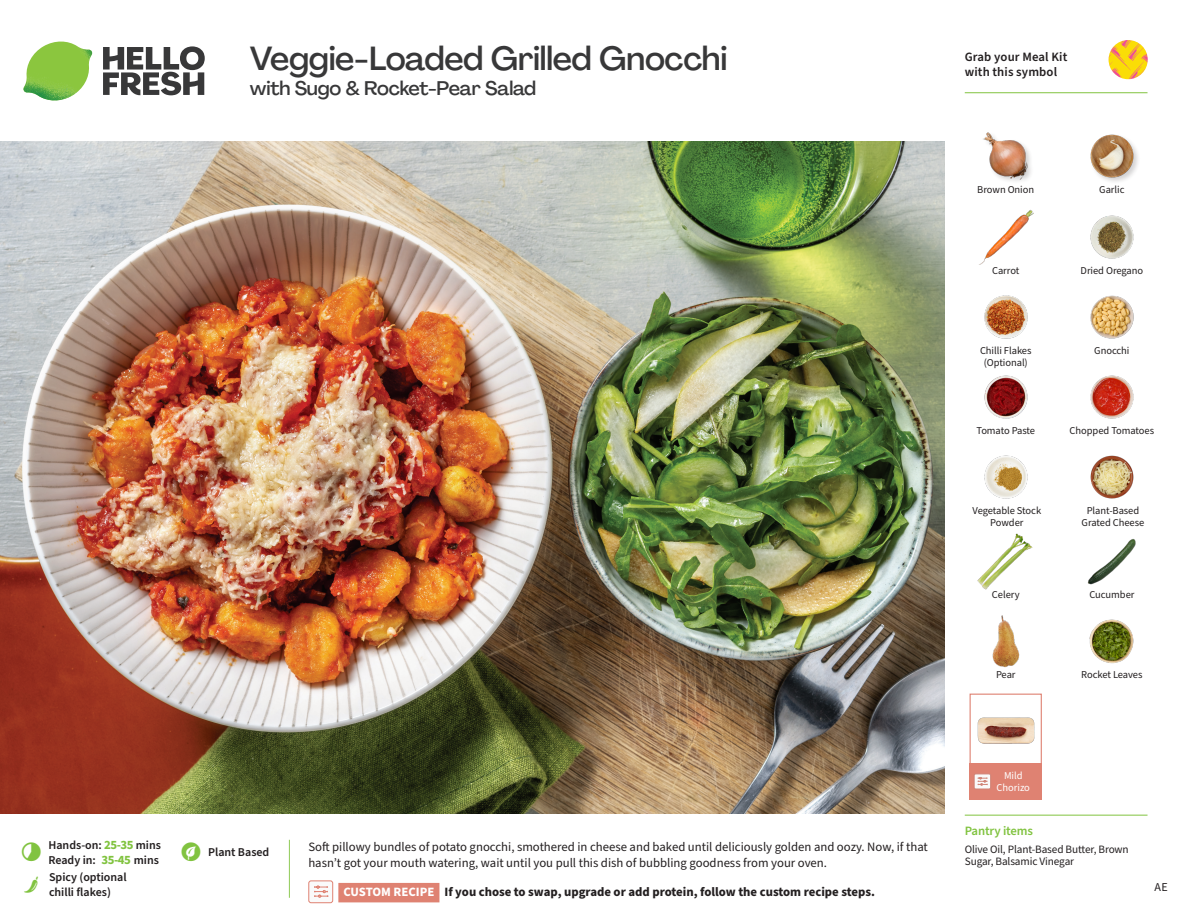
<style>
.page{position:relative;width:1188px;height:918px;background:#fff}
.page>*{position:absolute;margin:0;border:0;box-sizing:border-box;transform-origin:0 0}
._15_Titel_UK{font:500 33px "Agrandir";letter-spacing:-.01em;color:#383839}
._15_Titel_UK-2{font:500 19.5px "Agrandir";letter-spacing:-.01em;color:#383839}
.Step_6_Text_AU{font:12.75px/16.5px "Source Sans Pro";color:#231f20}
.Step_6_Text_AU-2{font:700 12.75px "Source Sans Pro";color:#231f20}
.t1{font:600 12.75px/15px "Source Sans Pro";letter-spacing:.01em;color:#231f20}
._04_Headers_Front{font:600 12.75px "Source Sans Pro";letter-spacing:-.01em;color:#81c340}
._04_Intro{font:600 12px/15px "Source Sans Pro";color:#231f20}
.t2{font:12px "Source Sans Pro";color:#231f20}
._05_Pantry{font:11.25px/12px "Source Sans Pro";letter-spacing:-.01em;color:#231f20}
._18_FRONT_ingredient{font:10.5px/12px "Source Sans Pro";letter-spacing:-.005em;color:#231f20;text-align:center}
._18_FRONT_ingredient-2{font:10.5px/12px "Source Sans Pro";letter-spacing:-.005em;color:#fff;text-align:center}
.s1{font-weight:700;font-size:12.75px;color:#81c340}
.s2{color:#fff}
</style>
<div class="page">
<svg style="left:103px;top:46px;width:102px;height:49px"></svg>
<img style="left:23px;top:42px;width:69px;height:59px">
<img style="left:0;top:142px;width:945px;height:672px">
<div style="left:970px;top:763px;width:72px;height:37px;background:#df8272"></div>
<div style="left:974px;top:774px;width:17px;height:15px;background:#fafafa;border-radius:2px"></div>
<div style="left:974px;top:774px;width:17px;height:15px;border:1px solid #d08477;border-radius:2px"></div>
<svg style="left:978px;top:777px;width:10px;height:9px"></svg>
<div style="left:970px;top:694px;width:72px;height:72px;border:1px solid #df8272"></div>
<img style="left:978px;top:717px;width:57px;height:27px">
<div style="left:308px;top:880px;width:25px;height:23px;border:1px solid #df8272;border-radius:2px"></div>
<svg style="left:289px;top:839px;width:151px;height:63px"></svg>
<img style="left:1090px;top:295px;width:44px;height:44px">
<img style="left:1090px;top:375px;width:44px;height:44px">
<img style="left:984px;top:375px;width:44px;height:44px">
<img style="left:984px;top:455px;width:44px;height:44px">
<img style="left:1087px;top:539px;width:49px;height:46px">
<img style="left:977px;top:533px;width:56px;height:57px">
<img style="left:1089px;top:619px;width:45px;height:45px">
<img style="left:992px;top:615px;width:28px;height:53px">
<img style="left:984px;top:295px;width:44px;height:44px">
<img style="left:979px;top:209px;width:55px;height:56px">
<img style="left:1090px;top:215px;width:44px;height:44px">
<img style="left:983px;top:132px;width:48px;height:49px">
<img style="left:1090px;top:134px;width:48px;height:48px">
<img style="left:1090px;top:455px;width:44px;height:44px">
<hr style="left:965px;top:815px;width:183px;height:1px;background:#81c340">
<svg style="left:1091px;top:40px;width:57px;height:54px"></svg>
<hr style="left:965px;top:92px;width:183px;height:1px;background:#81c340">
<p class="_04_Intro" style="left:48px;top:838px;width:114px">Hands-on: <span class="s1">25-35</span> mins</p>
<p class="_04_Intro" style="left:48px;top:853px;width:112px">Ready in: <span class="s1">35-45</span> mins</p>
<p class="_04_Intro" style="left:49px;top:870px;width:79px">Spicy (optional chilli flakes)</p>
<p class="_15_Titel_UK" style="left:250px;top:38px;width:479px">Veggie-Loaded Grilled Gnocchi</p>
<p class="_15_Titel_UK-2" style="left:250px;top:76px;width:288px">with Sugo &amp; Rocket-Pear Salad</p>
<p class="t1" style="left:965px;top:50px;width:104px">Grab your Meal Kit with this symbol</p>
<p class="_18_FRONT_ingredient" style="left:977px;top:183px;width:58px">Brown Onion</p>
<p class="_18_FRONT_ingredient" style="left:1099px;top:183px;width:27px">Garlic</p>
<p class="_18_FRONT_ingredient" style="left:992px;top:265px;width:29px">Carrot</p>
<p class="_18_FRONT_ingredient" style="left:1081px;top:265px;width:64px">Dried Oregano</p>
<p class="_18_FRONT_ingredient" style="left:980px;top:344px;width:53px">Chilli Flakes</p>
<p class="_18_FRONT_ingredient" style="left:1094px;top:344px;width:37px">Gnocchi</p>
<p class="_18_FRONT_ingredient" style="left:984px;top:356px;width:46px">(Optional)</p>
<p class="_18_FRONT_ingredient" style="left:976px;top:424px;width:60px">Tomato Paste</p>
<p class="_18_FRONT_ingredient" style="left:972px;top:504px;width:70px">Vegetable Stock<br>Powder</p>
<p class="_18_FRONT_ingredient" style="left:1070px;top:424px;width:86px">Chopped Tomatoes</p>
<p class="_18_FRONT_ingredient" style="left:1082px;top:504px;width:64px">Plant-Based<br>Grated Cheese</p>
<p class="_18_FRONT_ingredient" style="left:992px;top:589px;width:29px">Celery</p>
<p class="_18_FRONT_ingredient" style="left:1089px;top:589px;width:47px">Cucumber</p>
<p class="_18_FRONT_ingredient" style="left:996px;top:669px;width:21px">Pear</p>
<p class="_18_FRONT_ingredient" style="left:1081px;top:669px;width:63px">Rocket Leaves</p>
<p class="_04_Intro" style="left:208px;top:845px;width:63px">Plant Based</p>
<p class="Step_6_Text_AU" style="left:308px;top:839px;width:621px">Soft pillowy bundles of potato gnocchi, smothered in cheese and baked until deliciously golden and oozy. Now, if that hasn’t got your mouth watering, wait until you pull this dish of bubbling goodness from your oven.</p>
<p class="Step_6_Text_AU-2" style="left:343px;top:884px;width:533px"><span class="s2">CUSTOM RECIPE</span> If you chose to swap, upgrade or add protein, follow the custom recipe steps.</p>
<p class="_18_FRONT_ingredient-2" style="left:997px;top:770px;width:35px">Mild<br>Chorizo</p>
<p class="_04_Headers_Front" style="left:965px;top:822px;width:70px">Pantry items</p>
<p class="_05_Pantry" style="left:965px;top:844px;width:165px">Olive Oil, Plant-Based Butter, Brown<br>Sugar, Balsamic Vinegar</p>
<p class="t2" style="left:1155px;top:879px;width:15px">AE</p>
</div>
